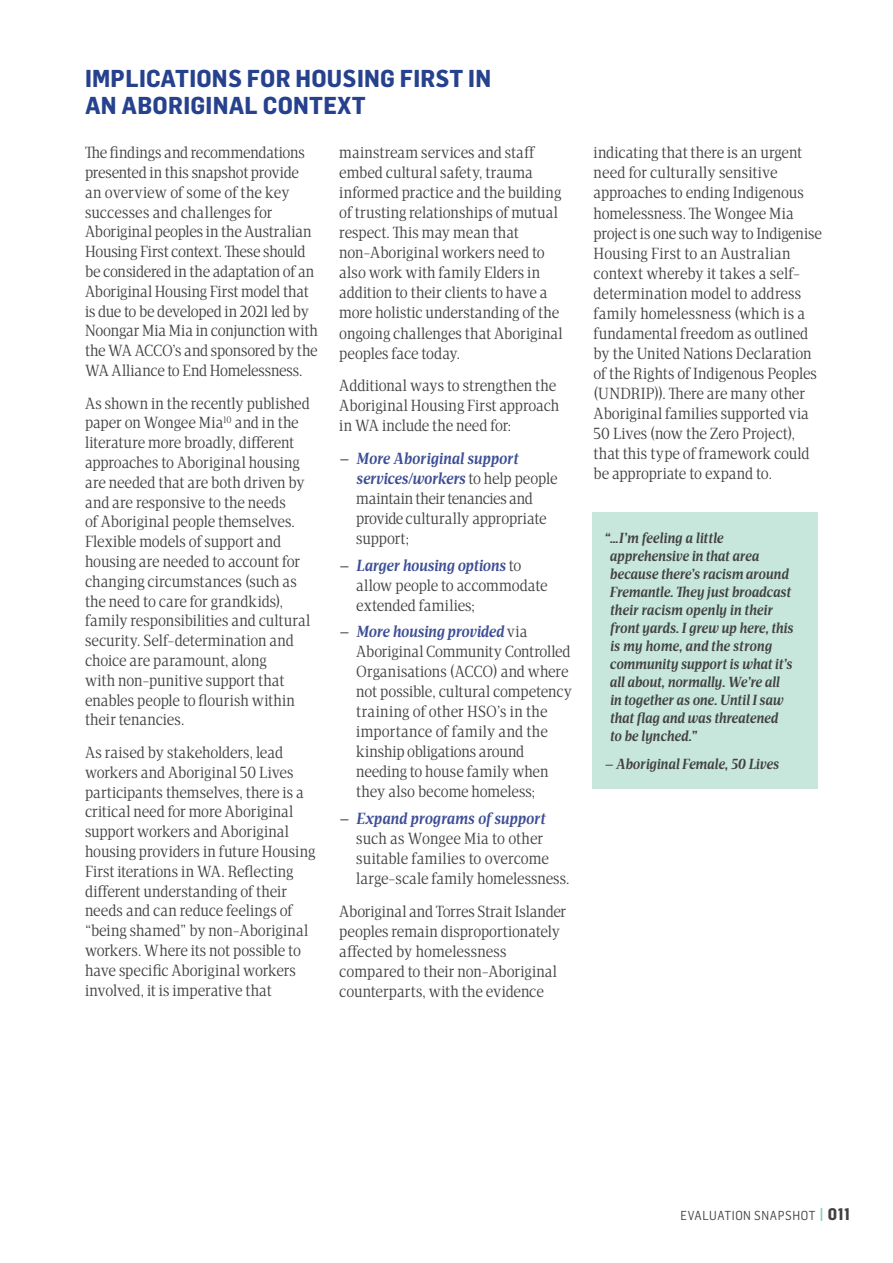
<style>
.page{position:relative;width:893px;height:1263px;background:#fff}
.page>*{position:absolute;margin:0;border:0;box-sizing:border-box;transform-origin:0 0}
.t1{font:700 24px/27px "Flama Semicondensed";letter-spacing:.01em;color:#26418d}
.t2{font:16.5px/20.1px "Apud";color:#414042}
.t3{font:italic 700 15px/18px "Apud";letter-spacing:.005em;color:#414042}
.t4{font:12.75px "Flama Semicondensed";letter-spacing:.045em;color:#414042}
.s1{font-weight:700;font-style:italic}
.s2{font-weight:700;font-style:italic;color:#3c4e95}
.s3{font-weight:700;font-size:16.5px;color:#83cdb8}
.s4{font-weight:700;font-size:16.5px}
</style>
<div class="page">
<div style="left:592px;top:512px;width:226px;height:276px;background:#c7e6dc"></div>
<h1 class="t1" style="left:85px;top:64px;width:408px">IMPLICATIONS FOR HOUSING FIRST IN<br>AN ABORIGINAL CONTEXT</h1>
<p class="t2" style="left:85px;top:143px;width:234px">The findings and recommendations presented in this snapshot provide an overview of some of the key successes and challenges for Aboriginal peoples in the Australian Housing First context. These should be considered in the adaptation of an Aboriginal Housing First model that is due to be developed in 2021 led by Noongar Mia Mia in conjunction with the WA ACCO’s and sponsored by the WA Alliance to End Homelessness.</p>
<p class="t2" style="left:85px;top:393px;width:227px">As shown in the recently published paper on Wongee Mia<sup>10</sup> and in the literature more broadly, different approaches to Aboriginal housing are needed that are both driven by and are responsive to the needs<br>of Aboriginal people themselves.<br>Flexible models of support and housing are needed to account for changing circumstances (such as the need to care for grandkids), family responsibilities and cultural security. Self-determination and choice are paramount, along<br>with non-punitive support that enables people to flourish within their tenancies.</p>
<p class="t2" style="left:85px;top:743px;width:232px">As raised by stakeholders, lead workers and Aboriginal 50 Lives participants themselves, there is a critical need for more Aboriginal support workers and Aboriginal housing providers in future Housing First iterations in WA. Reflecting different understanding of their needs and can reduce feelings of “being shamed” by non-Aboriginal workers. Where its not possible to have specific Aboriginal workers involved, it is imperative that</p>
<p class="t2" style="left:339px;top:143px;width:225px">mainstream services and staff embed cultural safety, trauma informed practice and the building of trusting relationships of mutual respect. This may mean that non-Aboriginal workers need to also work with family Elders in addition to their clients to have a more holistic understanding of the ongoing challenges that Aboriginal peoples face today.</p>
<p class="t2" style="left:339px;top:376px;width:221px">Additional ways to strengthen the<br>Aboriginal Housing First approach in WA include the need for:</p>
<p class="t2" style="left:356px;top:449px;width:203px;text-indent:-17px"><span class="s1">–</span> <span class="s2">More Aboriginal support services/workers</span> to help people maintain their tenancies and provide culturally appropriate support;</p>
<p class="t2" style="left:356px;top:555px;width:193px;text-indent:-17px"><span class="s1">–</span> <span class="s2">Larger housing options</span> to allow people to accommodate extended families;</p>
<p class="t2" style="left:356px;top:622px;width:217px;text-indent:-17px"><span class="s1">–</span> <span class="s2">More housing provided</span> via<br>Aboriginal Community Controlled<br>Organisations (ACCO) and where not possible, cultural competency training of other HSO’s in the importance of family and the kinship obligations around needing to house family when they also become homeless;</p>
<p class="t2" style="left:356px;top:808px;width:215px;text-indent:-17px"><span class="s1">–</span> <span class="s2">Expand programs of support </span>such as Wongee Mia to other suitable families to overcome large-scale family homelessness.</p>
<p class="t2" style="left:339px;top:901px;width:228px">Aboriginal and Torres Strait Islander peoples remain disproportionately affected by homelessness compared to their non-Aboriginal counterparts, with the evidence</p>
<p class="t2" style="left:594px;top:143px;width:230px">indicating that there is an urgent need for culturally sensitive approaches to ending Indigenous homelessness. The Wongee Mia project is one such way to Indigenise<br>Housing First to an Australian context whereby it takes a self&shy;determination model to address family homelessness (which is a fundamental freedom as outlined by the United Nations Declaration of the Rights of Indigenous Peoples (UNDRIP)). There are many other<br>Aboriginal families supported via<br>50 Lives (now the Zero Project), that this type of framework could be appropriate to expand to.</p>
<p class="t3" style="left:609px;top:529px;width:185px;text-indent:-5px">“…I’m feeling a little apprehensive in that area because there’s racism around<br>Fremantle. They just broadcast their racism openly in their front yards. I grew up here, this is my home, and the strong community support is what it’s all about, normally. We’re all in together as one. Until I saw that flag and was threatened<br>to be lynched.”</p>
<p class="t3" style="left:604px;top:755px;width:176px">– Aboriginal Female, 50 Lives</p>
<p class="t4" style="left:680px;top:1208px;width:172px">EVALUATION SNAPSHOT <span class="s3">|</span> <span class="s4">011</span></p>
</div>
